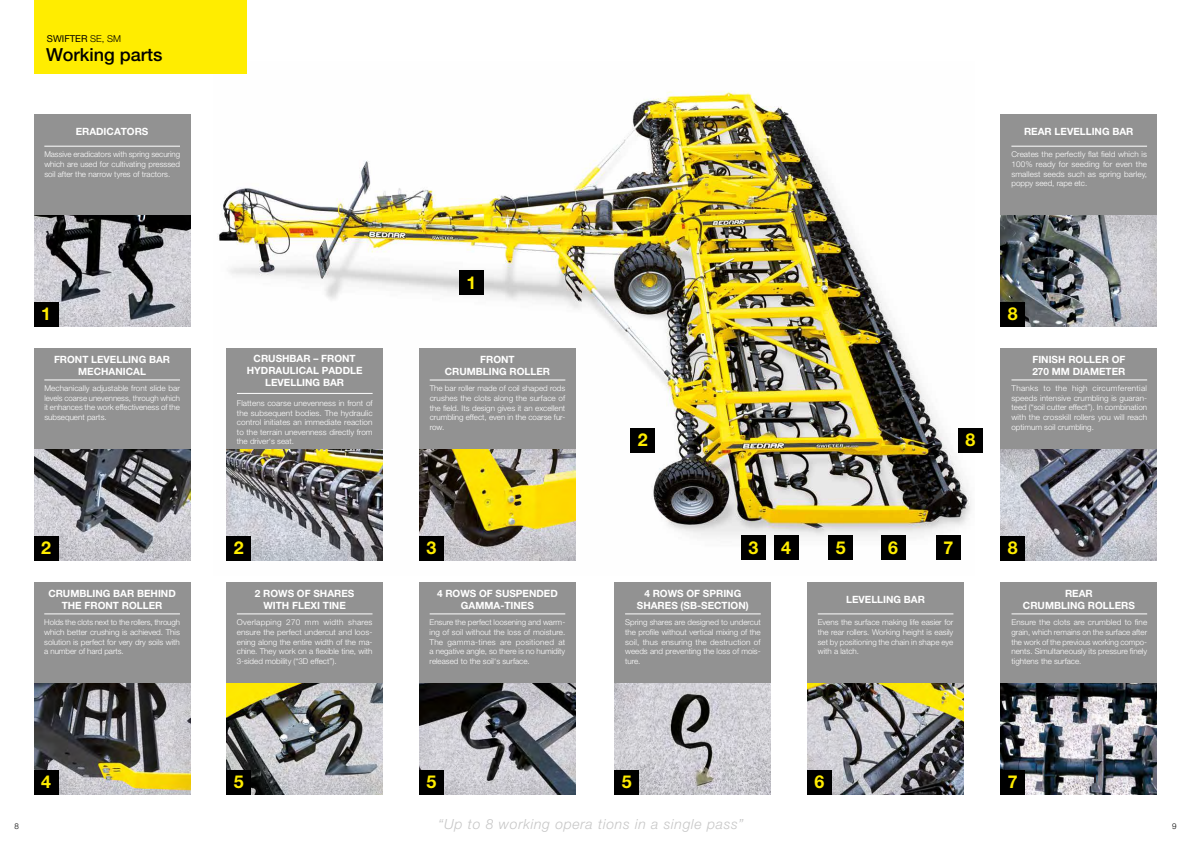
<style>
.page{position:relative;width:1191px;height:842px;background:#fff}
.page>*{position:absolute;margin:0;border:0;box-sizing:border-box;transform-origin:0 0}
.t1{font:500 18px "Helvetica Neue LT Pro";color:#000}
.t2{font:700 17.8px "Helvetica Neue LT Pro";color:#ffed00}
.t3{font:italic 300 14px "Helvetica Neue LT Pro";letter-spacing:.05em;color:#c6c6c6}
.t4{font:700 10px/12px "Helvetica Neue LT Pro";color:#fff;text-align:center}
.t5{font:9.5px "Helvetica Neue LT Pro";color:#000}
.t6{font:300 8px/9.6px "Helvetica Neue LT Pro";color:#fff;text-align:justify}
.t7{font:300 8px "Helvetica Neue LT Pro";color:#000}
.s1{font-weight:300}
</style>
<div class="page">
<img style="left:219px;top:91px;width:755px;height:470px">
<div style="left:34px;top:114px;width:156px;height:213px;background:#929292"></div>
<img style="left:34px;top:216px;width:156px;height:111px">
<div style="left:34px;top:302px;width:24px;height:25px;background:#000"></div>
<div style="left:34px;top:348px;width:156px;height:213px;background:#929292"></div>
<img style="left:34px;top:450px;width:156px;height:111px">
<div style="left:34px;top:536px;width:24px;height:25px;background:#000"></div>
<div style="left:227px;top:348px;width:156px;height:213px;background:#929292"></div>
<img style="left:227px;top:450px;width:156px;height:111px">
<div style="left:227px;top:536px;width:24px;height:25px;background:#000"></div>
<div style="left:459px;top:271px;width:24px;height:24px;background:#000"></div>
<div style="left:419px;top:348px;width:156px;height:213px;background:#929292"></div>
<img style="left:419px;top:450px;width:156px;height:111px">
<div style="left:419px;top:536px;width:24px;height:25px;background:#000"></div>
<div style="left:34px;top:582px;width:156px;height:212px;background:#929292"></div>
<img style="left:34px;top:684px;width:156px;height:110px">
<div style="left:34px;top:770px;width:24px;height:24px;background:#000"></div>
<div style="left:227px;top:582px;width:156px;height:212px;background:#929292"></div>
<img style="left:227px;top:684px;width:156px;height:110px">
<div style="left:227px;top:770px;width:24px;height:24px;background:#000"></div>
<div style="left:419px;top:582px;width:156px;height:212px;background:#929292"></div>
<img style="left:419px;top:684px;width:156px;height:110px">
<div style="left:419px;top:770px;width:24px;height:24px;background:#000"></div>
<div style="left:1000px;top:582px;width:157px;height:212px;background:#929292"></div>
<img style="left:1000px;top:684px;width:157px;height:110px">
<div style="left:1000px;top:348px;width:157px;height:213px;background:#929292"></div>
<img style="left:1000px;top:450px;width:157px;height:111px">
<div style="left:1000px;top:114px;width:156px;height:213px;background:#929292"></div>
<img style="left:1000px;top:216px;width:156px;height:111px">
<div style="left:807px;top:582px;width:156px;height:212px;background:#929292"></div>
<img style="left:807px;top:684px;width:156px;height:110px">
<div style="left:1000px;top:302px;width:25px;height:25px;background:#000"></div>
<div style="left:1000px;top:536px;width:25px;height:25px;background:#000"></div>
<div style="left:1000px;top:770px;width:25px;height:24px;background:#000"></div>
<div style="left:807px;top:770px;width:24px;height:24px;background:#000"></div>
<div style="left:958px;top:428px;width:24px;height:24px;background:#000"></div>
<div style="left:936px;top:536px;width:24px;height:24px;background:#000"></div>
<div style="left:741px;top:536px;width:24px;height:24px;background:#000"></div>
<div style="left:774px;top:536px;width:24px;height:24px;background:#000"></div>
<div style="left:828px;top:536px;width:25px;height:24px;background:#000"></div>
<div style="left:881px;top:536px;width:24px;height:24px;background:#000"></div>
<div style="left:631px;top:428px;width:24px;height:24px;background:#000"></div>
<div style="left:615px;top:582px;width:156px;height:212px;background:#929292"></div>
<img style="left:615px;top:684px;width:156px;height:110px">
<div style="left:615px;top:770px;width:24px;height:24px;background:#000"></div>
<div style="left:34px;top:0;width:213px;height:74px;background:#ffed00"></div>
<hr style="left:44px;top:146px;width:136px;height:1px;background:#fff">
<hr style="left:44px;top:380px;width:136px;height:1px;background:#fff">
<hr style="left:430px;top:380px;width:135px;height:1px;background:#fff">
<hr style="left:44px;top:613px;width:136px;height:1px;background:#fff">
<hr style="left:237px;top:613px;width:135px;height:1px;background:#fff">
<hr style="left:429px;top:613px;width:136px;height:1px;background:#fff">
<hr style="left:1011px;top:613px;width:136px;height:1px;background:#fff">
<hr style="left:1011px;top:380px;width:136px;height:1px;background:#fff">
<hr style="left:1011px;top:146px;width:136px;height:1px;background:#fff">
<hr style="left:817px;top:613px;width:136px;height:1px;background:#fff">
<hr style="left:625px;top:613px;width:135px;height:1px;background:#fff">
<hr style="left:237px;top:393px;width:135px;height:1px;background:#fff">
<p class="t5" style="left:47px;top:32px;width:76px">SWIFTER <span class="s1">SE, SM</span></p>
<p class="t1" style="left:46px;top:44px;width:118px">Working parts</p>
<p class="t4" style="left:76px;top:125px;width:74px">ERADICATORS</p>
<p class="t6" style="left:44px;top:150px;width:137px">Massive eradicators with spring securing which are used for cultivating presssed soil after the narrow tyres of tractors.</p>
<p class="t4" style="left:1024px;top:125px;width:111px">REAR LEVELLING BAR</p>
<p class="t6" style="left:1011px;top:150px;width:137px">Creates the perfectly flat field which is 100% ready for seeding for even the smallest seeds such as spring barley, poppy seed, rape etc.</p>
<p class="t2" style="left:466px;top:271px;width:11px">1</p>
<p class="t2" style="left:41px;top:303px;width:11px">1</p>
<p class="t2" style="left:1008px;top:303px;width:11px">8</p>
<p class="t4" style="left:54px;top:353px;width:118px">FRONT LEVELLING BAR<br>MECHANICAL</p>
<p class="t6" style="left:44px;top:383px;width:137px">Mechanically adjustable front slide bar levels coarse unevenness, through which it enhances the work effectiveness of the subsequent parts.</p>
<p class="t4" style="left:247px;top:352px;width:117px">CRUSHBAR – FRONT<br>HYDRAULICAL PADDLE<br>LEVELLING BAR</p>
<p class="t6" style="left:237px;top:398px;width:137px">Flattens coarse unevenness in front of the subsequent bodies. The hydraulic control initiates an immediate reaction to the terrain unevenness directly from the driver‘s seat.</p>
<p class="t4" style="left:445px;top:353px;width:107px">FRONT<br>CRUMBLING ROLLER</p>
<p class="t6" style="left:430px;top:384px;width:137px">The bar roller made of coil shaped rods crushes the clots along the surface of the field. Its design gives it an excellent crumbling effect, even in the coarse fur&shy;row.</p>
<p class="t2" style="left:638px;top:429px;width:11px">2</p>
<p class="t2" style="left:965px;top:429px;width:11px">8</p>
<p class="t4" style="left:1032px;top:353px;width:94px;text-align:left">FINISH ROLLER OF<br>270 MM DIAMETER</p>
<p class="t6" style="left:1011px;top:383px;width:137px">Thanks to the high circumferential speeds intensive crumbling is guaran&shy;teed (“soil cutter effect”). In combination with the crosskill rollers you will reach optimum soil crumbling.</p>
<p class="t2" style="left:41px;top:537px;width:11px">2</p>
<p class="t2" style="left:234px;top:537px;width:11px">2</p>
<p class="t2" style="left:426px;top:537px;width:11px">3</p>
<p class="t2" style="left:748px;top:536px;width:11px">3</p>
<p class="t2" style="left:781px;top:536px;width:11px">4</p>
<p class="t2" style="left:836px;top:536px;width:11px">5</p>
<p class="t2" style="left:888px;top:536px;width:11px">6</p>
<p class="t2" style="left:943px;top:536px;width:11px">7</p>
<p class="t2" style="left:1008px;top:537px;width:11px">8</p>
<p class="t4" style="left:48px;top:587px;width:129px">CRUMBLING BAR BEHIND<br>THE FRONT ROLLER</p>
<p class="t6" style="left:44px;top:617px;width:137px">Holds the clots next to the rollers, through which better crushing is achieved. This solution is perfect for very dry soils with a number of hard parts.</p>
<p class="t4" style="left:255px;top:587px;width:101px">2 ROWS OF SHARES<br>WITH FLEXI TINE</p>
<p class="t6" style="left:237px;top:617px;width:137px">Overlapping 270 mm width shares ensure the perfect undercut and loos&shy;ening along the entire width of the ma&shy;chine. They work on a flexible tine, with 3-sided mobility (“3D effect”).</p>
<p class="t4" style="left:437px;top:587px;width:122px">4 ROWS OF SUSPENDED<br>GAMMA-TINES</p>
<p class="t6" style="left:429px;top:617px;width:137px">Ensure the perfect loosening and warm&shy;ing of soil without the loss of moisture.<br>The gamma-tines are positioned at a negative angle, so there is no humidity released to the soil‘s surface.</p>
<p class="t4" style="left:637px;top:587px;width:113px">4 ROWS OF SPRING<br>SHARES (SB-SECTION)</p>
<p class="t6" style="left:625px;top:617px;width:137px">Spring shares are designed to undercut the profile without vertical mixing of the soil, thus ensuring the destruction of weeds and preventing the loss of mois&shy;ture.</p>
<p class="t4" style="left:846px;top:593px;width:80px">LEVELLING BAR</p>
<p class="t6" style="left:817px;top:617px;width:137px">Evens the surface making life easier for the rear rollers. Working height is easily set by positioning the chain in shape eye with a latch.</p>
<p class="t4" style="left:1023px;top:587px;width:113px">REAR<br>CRUMBLING ROLLERS</p>
<p class="t6" style="left:1011px;top:617px;width:137px">Ensure the clots are crumbled to fine grain, which remains on the surface after the work of the previous working compo&shy;nents. Simultaneously its pressure finely tightens the surface.</p>
<p class="t7" style="left:14px;top:821px;width:6px">8</p>
<p class="t2" style="left:41px;top:771px;width:11px">4</p>
<p class="t2" style="left:234px;top:771px;width:11px">5</p>
<p class="t2" style="left:426px;top:771px;width:11px">5</p>
<p class="t2" style="left:622px;top:771px;width:11px">5</p>
<p class="t3" style="left:438px;top:815px;width:307px">“Up to 8 working opera tions in a single pass”</p>
<p class="t2" style="left:814px;top:771px;width:11px">6</p>
<p class="t2" style="left:1008px;top:771px;width:11px">7</p>
<p class="t7" style="left:1172px;top:821px;width:6px">9</p>
</div>
